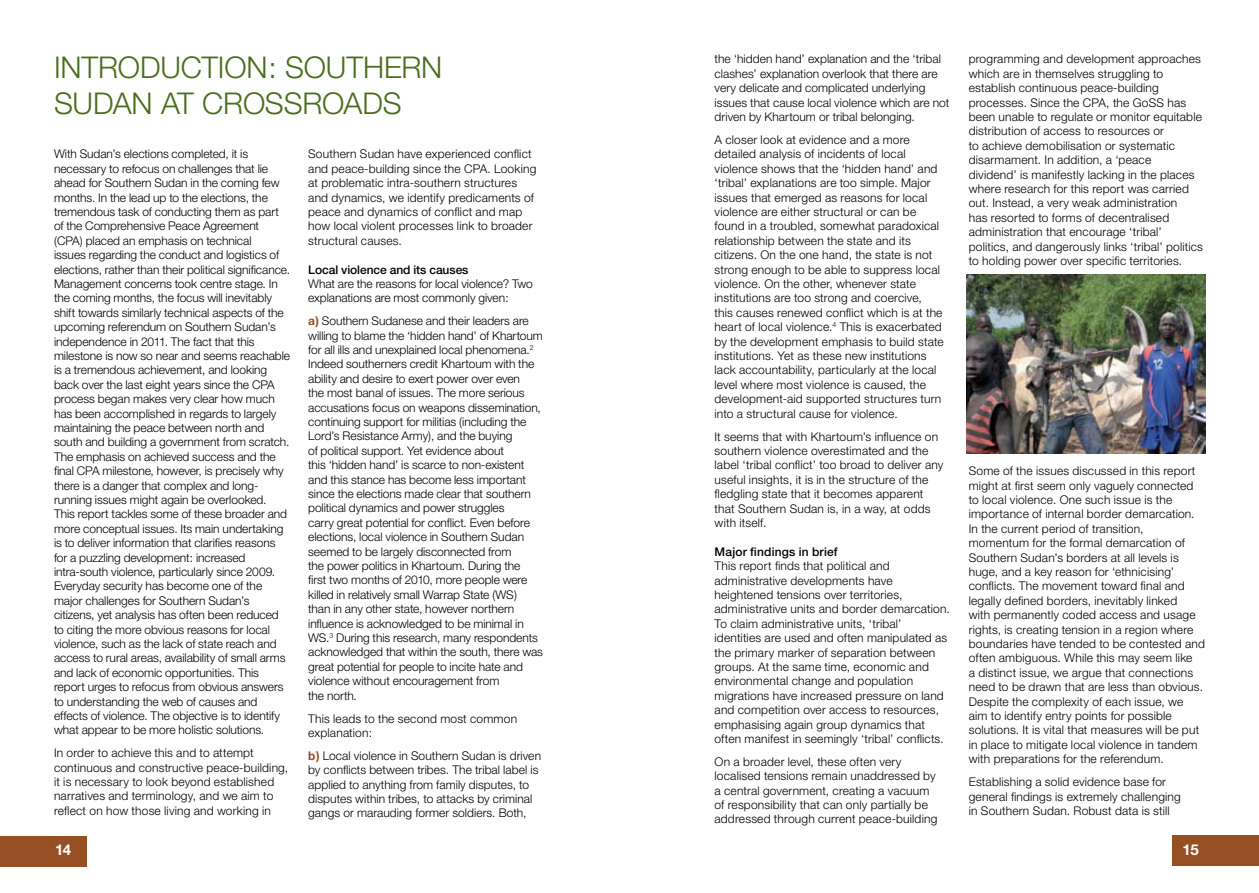
<style>
.page{position:relative;width:1259px;height:893px;background:#fff}
.page>*{position:absolute;margin:0;border:0;box-sizing:border-box;transform-origin:0 0}
.t1{font:300 30px/36px "Helvetica Neue";letter-spacing:-.005em;color:#4a6d1c}
.t2{font:700 15px "Helvetica Neue";color:#fff}
.t3{font:300 12px/14.4px "Helvetica Neue";letter-spacing:.005em;color:#000}
.t4{font:500 12px "Helvetica Neue";color:#000}
.s1{font-weight:700;color:#954f22}
</style>
<div class="page">
<img style="left:966px;top:274px;width:239px;height:179px">
<div style="left:0;top:836px;width:86px;height:31px;background:#954f22"></div>
<div style="left:1172px;top:835px;width:87px;height:30px;background:#954f22"></div>
<h1 class="t1" style="left:54px;top:48px;width:390px">INTRODUCTION: SOUTHERN<br>SUDAN AT CROSSROADS</h1>
<p class="t3" style="left:54px;top:147px;width:238px">With Sudan’s elections completed, it is necessary to refocus on challenges that lie ahead for Southern Sudan in the coming few months. In the lead up to the elections, the tremendous task of conducting them as part of the Comprehensive Peace Agreement (CPA) placed an emphasis on technical<br>issues regarding the conduct and logistics of elections, rather than their political significance.<br>Management concerns took centre stage. In the coming months, the focus will inevitably shift towards similarly technical aspects of the upcoming referendum on Southern Sudan’s independence in 2011. The fact that this milestone is now so near and seems reachable is a tremendous achievement, and looking back over the last eight years since the CPA process began makes very clear how much has been accomplished in regards to largely maintaining the peace between north and south and building a government from scratch.<br>The emphasis on achieved success and the final CPA milestone, however, is precisely why there is a danger that complex and long&shy;running issues might again be overlooked.<br>This report tackles some of these broader and more conceptual issues. Its main undertaking is to deliver information that clarifies reasons for a puzzling development: increased intra-south violence, particularly since 2009.<br>Everyday security has become one of the major challenges for Southern Sudan’s citizens, yet analysis has often been reduced to citing the more obvious reasons for local violence, such as the lack of state reach and access to rural areas, availability of small arms and lack of economic opportunities. This report urges to refocus from obvious answers to understanding the web of causes and effects of violence. The objective is to identify what appear to be more holistic solutions.</p>
<p class="t3" style="left:54px;top:745px;width:236px">In order to achieve this and to attempt continuous and constructive peace-building, it is necessary to look beyond established narratives and terminology, and we aim to reflect on how those living and working in</p>
<p class="t3" style="left:308px;top:147px;width:230px">Southern Sudan have experienced conflict and peace-building since the CPA. Looking at problematic intra-southern structures and dynamics, we identify predicaments of peace and dynamics of conflict and map how local violent processes link to broader structural causes.</p>
<p class="t4" style="left:308px;top:262px;width:162px">Local violence and its causes</p>
<p class="t3" style="left:308px;top:276px;width:226px">What are the reasons for local violence? Two explanations are most commonly given:</p>
<p class="t3" style="left:308px;top:313px;width:236px"><span class="s1">a)</span> Southern Sudanese and their leaders are willing to blame the ‘hidden hand’ of Khartoum for all ills and unexplained local phenomena.<sup>2<br></sup>Indeed southerners credit Khartoum with the ability and desire to exert power over even<br>the most banal of issues. The more serious accusations focus on weapons dissemination, continuing support for militias (including the Lord’s Resistance Army), and the buying<br>of political support. Yet evidence about<br>this ‘hidden hand’ is scarce to non-existent and this stance has become less important since the elections made clear that southern political dynamics and power struggles<br>carry great potential for conflict. Even before elections, local violence in Southern Sudan seemed to be largely disconnected from<br>the power politics in Khartoum. During the<br>first two months of 2010, more people were killed in relatively small Warrap State (WS)<br>than in any other state, however northern influence is acknowledged to be minimal in WS.<sup>3</sup> During this research, many respondents acknowledged that within the south, there was great potential for people to incite hate and violence without encouragement from<br>the north.</p>
<p class="t3" style="left:308px;top:711px;width:210px">This leads to the second most common explanation:</p>
<p class="t3" style="left:308px;top:748px;width:234px"><span class="s1">b)</span> Local violence in Southern Sudan is driven by conflicts between tribes. The tribal label is applied to anything from family disputes, to disputes within tribes, to attacks by criminal gangs or marauding former soldiers. Both,</p>
<p class="t3" style="left:714px;top:52px;width:236px">the ‘hidden hand’ explanation and the ‘tribal clashes’ explanation overlook that there are very delicate and complicated underlying issues that cause local violence which are not driven by Khartoum or tribal belonging.</p>
<p class="t3" style="left:714px;top:132px;width:231px">A closer look at evidence and a more detailed analysis of incidents of local violence shows that the ‘hidden hand’ and ‘tribal’ explanations are too simple. Major issues that emerged as reasons for local violence are either structural or can be found in a troubled, somewhat paradoxical relationship between the state and its citizens. On the one hand, the state is not strong enough to be able to suppress local violence. On the other, whenever state institutions are too strong and coercive,<br>this causes renewed conflict which is at the heart of local violence.<sup>4</sup> This is exacerbated by the development emphasis to build state institutions. Yet as these new institutions lack accountability, particularly at the local level where most violence is caused, the development-aid supported structures turn into a structural cause for violence.</p>
<p class="t3" style="left:714px;top:429px;width:230px">It seems that with Khartoum’s influence on southern violence overestimated and the label ‘tribal conflict’ too broad to deliver any useful insights, it is in the structure of the fledgling state that it becomes apparent that Southern Sudan is, in a way, at odds with itself.</p>
<p class="t4" style="left:714px;top:544px;width:125px">Major findings in brief</p>
<p class="t3" style="left:714px;top:558px;width:237px">This report finds that political and administrative developments have heightened tensions over territories, administrative units and border demarcation.<br>To claim administrative units, ‘tribal’ identities are used and often manipulated as the primary marker of separation between groups. At the same time, economic and environmental change and population migrations have increased pressure on land and competition over access to resources, emphasising again group dynamics that often manifest in seemingly ‘tribal’ conflicts.</p>
<p class="t3" style="left:714px;top:754px;width:224px">On a broader level, these often very localised tensions remain unaddressed by a central government, creating a vacuum of responsibility that can only partially be addressed through current peace-building</p>
<p class="t3" style="left:968px;top:52px;width:236px">programming and development approaches which are in themselves struggling to establish continuous peace-building processes. Since the CPA, the GoSS has been unable to regulate or monitor equitable distribution of access to resources or<br>to achieve demobilisation or systematic disarmament. In addition, a ‘peace<br>dividend’ is manifestly lacking in the places where research for this report was carried out. Instead, a very weak administration<br>has resorted to forms of decentralised administration that encourage ‘tribal’ politics, and dangerously links ‘tribal’ politics to holding power over specific territories.</p>
<p class="t3" style="left:968px;top:463px;width:238px">Some of the issues discussed in this report might at first seem only vaguely connected to local violence. One such issue is the importance of internal border demarcation.<br>In the current period of transition, momentum for the formal demarcation of Southern Sudan’s borders at all levels is huge, and a key reason for ‘ethnicising’ conflicts. The movement toward final and legally defined borders, inevitably linked<br>with permanently coded access and usage rights, is creating tension in a region where boundaries have tended to be contested and often ambiguous. While this may seem like<br>a distinct issue, we argue that connections need to be drawn that are less than obvious.<br>Despite the complexity of each issue, we aim to identify entry points for possible solutions. It is vital that measures will be put in place to mitigate local violence in tandem with preparations for the referendum.</p>
<p class="t3" style="left:968px;top:774px;width:214px">Establishing a solid evidence base for general findings is extremely challenging in Southern Sudan. Robust data is still</p>
<p class="t2" style="left:55px;top:841px;width:18px">14</p>
<p class="t2" style="left:1182px;top:841px;width:18px">15</p>
</div>
